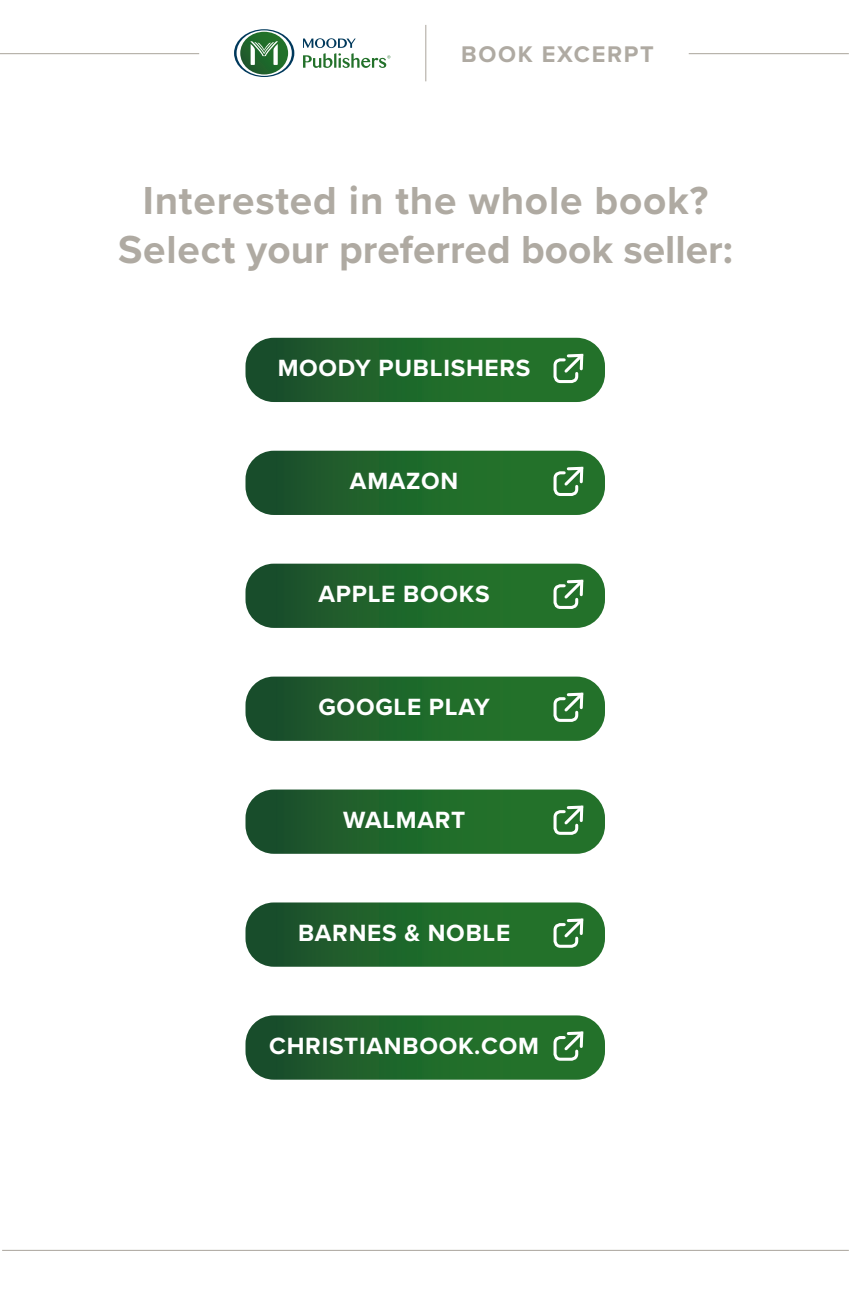
<style>
.page{position:relative;width:851px;height:1296px;background:#fff}
.page>*{position:absolute;margin:0;border:0;box-sizing:border-box;transform-origin:0 0}
.t1{font:700 40.5px/48.6px "Proxima Nova";letter-spacing:.02em;color:#afaaa2;text-align:center}
.t2{font:700 24.3px "Proxima Nova";letter-spacing:.03em;color:#fff}
.t3{font:700 23.4px "Proxima Nova";letter-spacing:.07em;color:#afaaa2}
</style>
<div class="page">
<svg style="left:245px;top:1015px;width:360px;height:65px;background:#2d6e37"></svg>
<svg style="left:245px;top:902px;width:360px;height:65px;background:#2d6e37"></svg>
<svg style="left:245px;top:790px;width:360px;height:64px;background:#2b6d35"></svg>
<svg style="left:245px;top:677px;width:360px;height:64px;background:#2b6d35"></svg>
<svg style="left:245px;top:564px;width:360px;height:64px;background:#2b6d35"></svg>
<svg style="left:245px;top:451px;width:360px;height:64px;background:#2a6d35"></svg>
<svg style="left:245px;top:338px;width:360px;height:64px;background:#2a6d35"></svg>
<hr style="left:2px;top:1250px;width:846px;height:1px;background:#afaaa2">
<hr style="left:0;top:53px;width:199px;height:1px;background:#afaaa2">
<hr style="left:688px;top:53px;width:160px;height:1px;background:#afaaa2">
<hr style="left:425px;top:25px;width:1px;height:56px;background:#afaaa2">
<svg style="left:234px;top:29px;width:60px;height:48px"></svg>
<svg style="left:303px;top:38px;width:87px;height:30px"></svg>
<p class="t3" style="left:461px;top:37px;width:194px">BOOK EXCERPT</p>
<h1 class="t1" style="left:118px;top:176px;width:616px">Interested in the whole book?<br>Select your preferred book seller:</h1>
<p class="t2" style="left:278px;top:350px;width:254px">MOODY PUBLISHERS</p>
<p class="t2" style="left:350px;top:463px;width:110px">AMAZON</p>
<p class="t2" style="left:318px;top:576px;width:172px">APPLE BOOKS</p>
<p class="t2" style="left:318px;top:689px;width:173px">GOOGLE PLAY</p>
<p class="t2" style="left:343px;top:802px;width:124px">WALMART</p>
<p class="t2" style="left:298px;top:915px;width:214px">BARNES &amp; NOBLE</p>
<p class="t2" style="left:269px;top:1028px;width:271px">CHRISTIANBOOK.COM</p>
</div>
